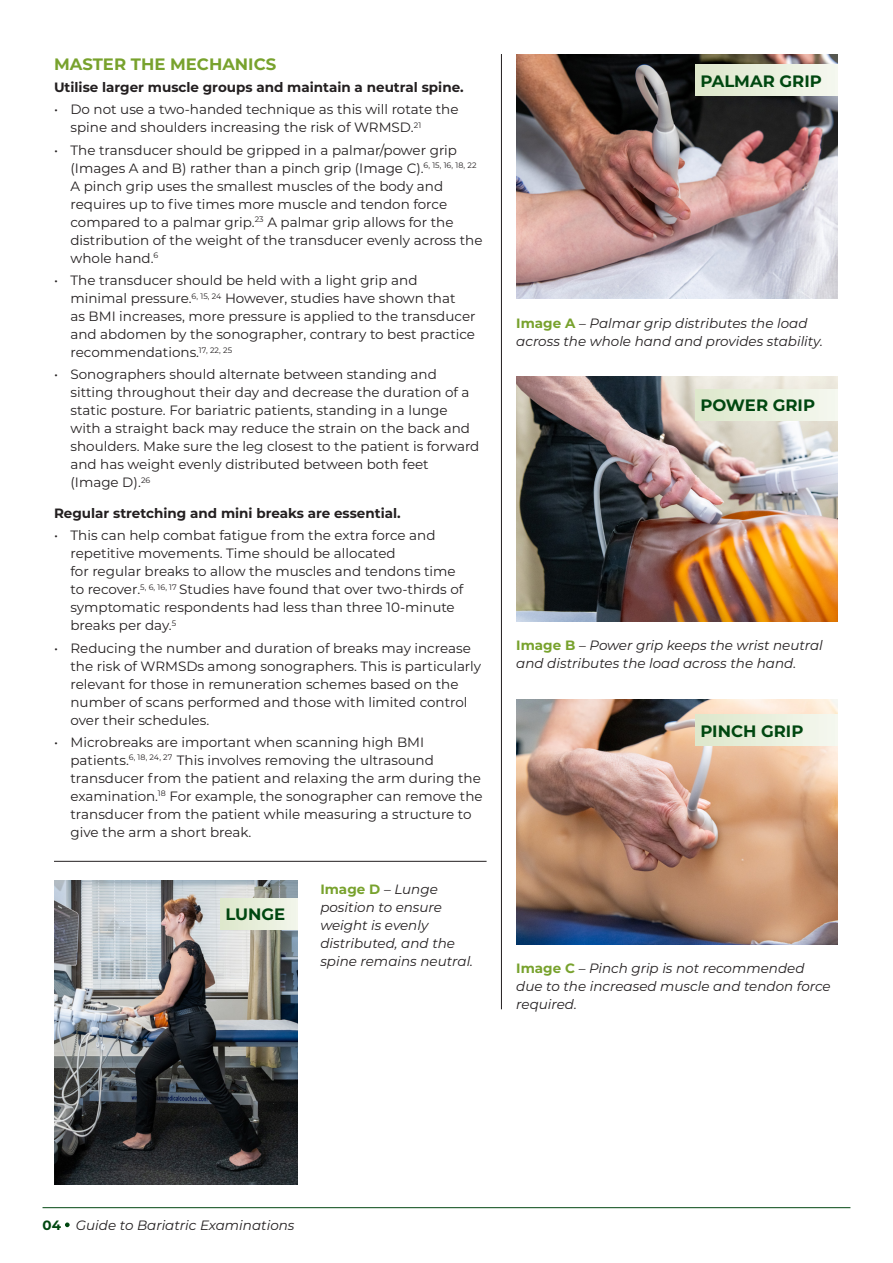
<style>
.page{position:relative;width:893px;height:1263px;background:#fff}
.page>*{position:absolute;margin:0;border:0;box-sizing:border-box;transform-origin:0 0}
.t1{font:700 16.5px "Montserrat";color:#004710}
.t2{font:700 16.5px "Montserrat";color:#78a22d}
.t3{font:13.5px/18px "Montserrat";color:#231f20}
.t4{font:italic 13.5px/18px "Montserrat";color:#231f20}
.t5{font:700 13.5px "Montserrat";color:#231f20}
.t6{font:700 13.5px "Montserrat";color:#004710}
.s1{font-weight:700;font-style:normal;color:#78a22d}
</style>
<div class="page">
<img style="left:516px;top:54px;width:322px;height:245px">
<img style="left:516px;top:376px;width:322px;height:245px">
<img style="left:516px;top:699px;width:322px;height:245px">
<hr style="left:43px;top:1207px;width:807px;height:1px;background:#004710">
<svg style="left:65px;top:1222px;width:5px;height:5px"></svg>
<svg style="left:695px;top:65px;width:143px;height:31px"></svg>
<svg style="left:695px;top:389px;width:143px;height:31px"></svg>
<svg style="left:695px;top:715px;width:143px;height:31px"></svg>
<img style="left:54px;top:880px;width:244px;height:304px">
<hr style="left:501px;top:54px;width:1px;height:955px;background:#231f20">
<hr style="left:54px;top:861px;width:433px;height:1px;background:#231f20">
<svg style="left:220px;top:898px;width:78px;height:31px"></svg>
<p class="t2" style="left:54px;top:52px;width:224px">MASTER THE MECHANICS</p>
<p class="t5" style="left:54px;top:78px;width:411px">Utilise larger muscle groups and maintain a neutral spine.</p>
<p class="t3" style="left:70px;top:100px;width:390px;text-indent:-16px">• Do not use a two-handed technique as this will rotate the spine and shoulders increasing the risk of WRMSD.<sup>21</sup></p>
<p class="t3" style="left:70px;top:140px;width:414px;text-indent:-16px">• The transducer should be gripped in a palmar/power grip (Images A and B) rather than a pinch grip (Image C).<sup>6,</sup> <sup>15,</sup> <sup>16,</sup> <sup>18,</sup> <sup>22<br></sup>A pinch grip uses the smallest muscles of the body and requires up to five times more muscle and tendon force compared to a palmar grip.<sup>23</sup> A palmar grip allows for the distribution of the weight of the transducer evenly across the whole hand.<sup>6</sup></p>
<p class="t3" style="left:70px;top:271px;width:407px;text-indent:-16px">• The transducer should be held with a light grip and minimal pressure.<sup>6,</sup> <sup>15,</sup> <sup>24</sup> However, studies have shown that<br>as BMI increases, more pressure is applied to the transducer and abdomen by the sonographer, contrary to best practice recommendations.<sup>17,</sup> <sup>22,</sup> <sup>25</sup></p>
<p class="t3" style="left:70px;top:365px;width:410px;text-indent:-16px">• Sonographers should alternate between standing and sitting throughout their day and decrease the duration of a static posture. For bariatric patients, standing in a lunge with a straight back may reduce the strain on the back and shoulders. Make sure the leg closest to the patient is forward and has weight evenly distributed between both feet (Image D).<sup>26</sup></p>
<p class="t5" style="left:54px;top:503px;width:348px">Regular stretching and mini breaks are essential.</p>
<p class="t3" style="left:70px;top:526px;width:394px;text-indent:-16px">• This can help combat fatigue from the extra force and repetitive movements. Time should be allocated<br>for regular breaks to allow the muscles and tendons time to recover.<sup>5,</sup> <sup>6,</sup> <sup>16,</sup> <sup>17</sup> Studies have found that over two-thirds of symptomatic respondents had less than three 10-minute breaks per day.<sup>5</sup></p>
<p class="t3" style="left:70px;top:638px;width:412px;text-indent:-16px">• Reducing the number and duration of breaks may increase the risk of WRMSDs among sonographers. This is particularly relevant for those in remuneration schemes based on the number of scans performed and those with limited control over their schedules.</p>
<p class="t3" style="left:70px;top:732px;width:414px;text-indent:-16px">• Microbreaks are important when scanning high BMI patients.<sup>6,</sup> <sup>18,</sup> <sup>24,</sup> <sup>27</sup> This involves removing the ultrasound transducer from the patient and relaxing the arm during the examination.<sup>18</sup> For example, the sonographer can remove the transducer from the patient while measuring a structure to give the arm a short break.</p>
<p class="t1" style="left:225px;top:903px;width:61px">LUNGE</p>
<p class="t4" style="left:320px;top:879px;width:154px"><span class="s1">Image D</span> – Lunge position to ensure weight is evenly distributed, and the spine remains neutral.</p>
<p class="t1" style="left:700px;top:69px;width:123px">PALMAR GRIP</p>
<p class="t4" style="left:516px;top:313px;width:308px"><span class="s1">Image A</span> – Palmar grip distributes the load across the whole hand and provides stability.</p>
<p class="t1" style="left:700px;top:393px;width:116px">POWER GRIP</p>
<p class="t4" style="left:516px;top:636px;width:308px"><span class="s1">Image B</span> – Power grip keeps the wrist neutral and distributes the load across the hand.</p>
<p class="t1" style="left:700px;top:719px;width:105px">PINCH GRIP</p>
<p class="t4" style="left:516px;top:959px;width:316px"><span class="s1">Image C</span> – Pinch grip is not recommended due to the increased muscle and tendon force required.</p>
<p class="t6" style="left:43px;top:1215px;width:20px">04</p>
<p class="t4" style="left:76px;top:1215px;width:220px">Guide to Bariatric Examinations</p>
</div>
